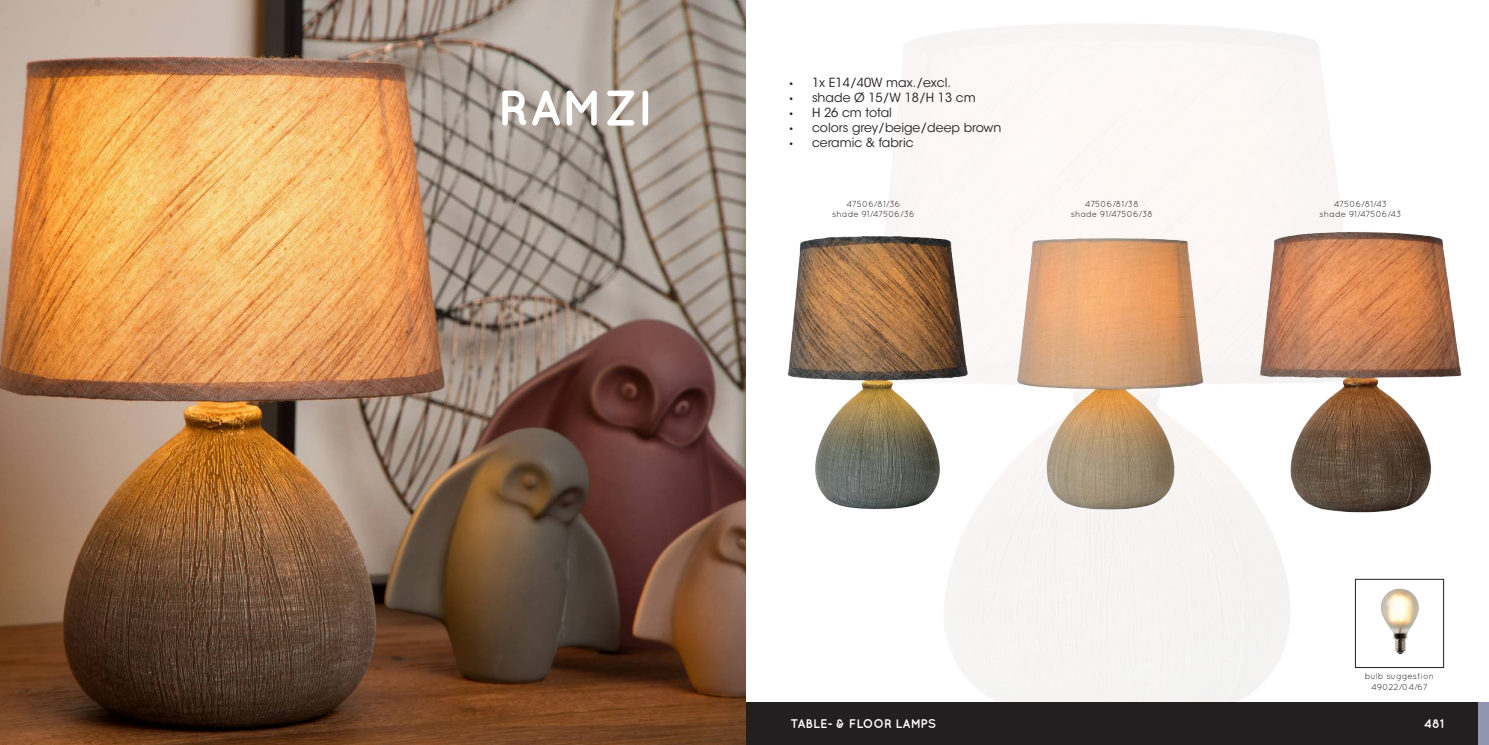
<style>
.page{position:relative;width:1489px;height:745px;background:#fff}
.page>*{position:absolute;margin:0;border:0;box-sizing:border-box;transform-origin:0 0}
.t1{font:700 50px "Quicksand";color:#fff}
.t2{font:12.5px "ITC Avant Garde Std";color:#231f20}
.t3{font:700 12.5px "Quicksand";color:#fff}
.t4{font:8.75px/10.5px "Quicksand";color:#231f20;text-align:center}
.s1{font-family:"Myriad Pro"}
</style>
<div class="page">
<div style="left:744px;top:702px;width:744px;height:42px;background:#231f20"></div>
<div style="left:1478px;top:702px;width:10px;height:42px;background:#9095ad"></div>
<img style="left:888px;top:24px;width:512px;height:678px">
<img style="left:787px;top:222px;width:190px;height:289px">
<img style="left:1012px;top:222px;width:198px;height:300px">
<img style="left:1246px;top:222px;width:216px;height:300px">
<img style="left:1369px;top:580px;width:50px;height:85px">
<div style="left:1354px;top:578px;width:89px;height:89px;border:1px solid #231f20"></div>
<img style="left:0;top:0;width:745px;height:744px">
<h1 class="t1" style="left:498px;top:78px;width:156px">RAMZI</h1>
<h2 class="t2" style="left:789px;top:75px;width:163px"><span class="s1">•</span> 1x E14/40W max./excl.</h2>
<h2 class="t2" style="left:789px;top:90px;width:188px"><span class="s1">•</span> shade Ø 15/W 18/H 13 cm</h2>
<h2 class="t2" style="left:789px;top:105px;width:104px"><span class="s1">•</span> H 26 cm total</h2>
<h2 class="t2" style="left:789px;top:120px;width:213px"><span class="s1">•</span> colors grey/beige/deep brown</h2>
<h2 class="t2" style="left:789px;top:135px;width:126px"><span class="s1">•</span> ceramic &amp; fabric</h2>
<p class="t4" style="left:832px;top:198px;width:84px">47506/81/36 shade 91/47506/36</p>
<p class="t4" style="left:1070px;top:198px;width:84px">47506/81/38 shade 91/47506/38</p>
<p class="t4" style="left:1319px;top:198px;width:83px">47506/81/43 shade 91/47506/43</p>
<p class="t4" style="left:1364px;top:670px;width:71px">bulb suggestion<br>49022/04/67</p>
<h2 class="t3" style="left:790px;top:715px;width:147px">TABLE- &amp; FLOOR LAMPS</h2>
<h2 class="t3" style="left:1423px;top:715px;width:22px">481</h2>
</div>
